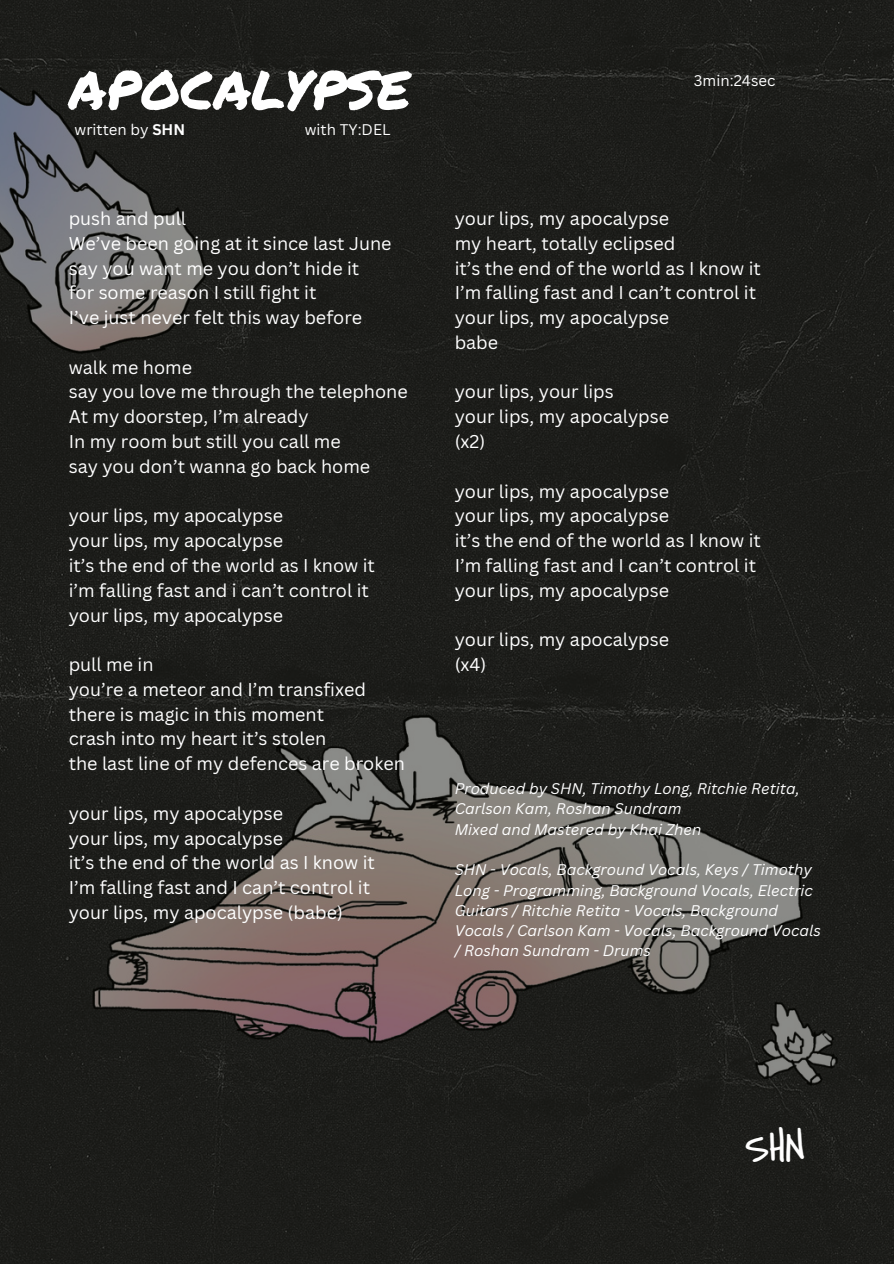
<style>
.page{position:relative;width:894px;height:1264px;background:#fff}
.page>*{position:absolute;margin:0;border:0;box-sizing:border-box;transform-origin:0 0}
.t1{font:53.7px "Permanent Marker";color:#fff}
.t2{font:45px "Covered By Your Grace";color:#fff}
.t3{font:18px/24.8px "Canva Sans";color:#fff}
.t4{font:italic 15px/20.2px "Canva Sans";color:#fff}
.t5{font:15px "Canva Sans";color:#fff}
.s1{font-weight:700}
</style>
<div class="page">
<img style="left:0;top:0;width:893px;height:1263px">
<h1 class="t1" style="left:69px;top:50px;width:343px">APOCALYPSE</h1>
<p class="t5" style="left:75px;top:119px;width:112px">written by <span class="s1">SHN</span></p>
<p class="t5" style="left:304px;top:119px;width:87px">with TY:DEL</p>
<p class="t3" style="left:69px;top:206px;width:324px">push and pull<br>We’ve been going at it since last June say you want me you don’t hide it<br>for some reason I still fight it<br>I’ve just never felt this way before</p>
<p class="t3" style="left:69px;top:354px;width:340px">walk me home<br>say you love me through the telephone<br>At my doorstep, I’m already<br>In my room but still you call me<br>say you don’t wanna go back home</p>
<p class="t3" style="left:69px;top:503px;width:308px">your lips, my apocalypse<br>your lips, my apocalypse<br>it’s the end of the world as I know it i’m falling fast and i can’t control it your lips, my apocalypse</p>
<p class="t3" style="left:69px;top:651px;width:338px">pull me in<br>you’re a meteor and I’m transfixed there is magic in this moment<br>crash into my heart it’s stolen<br>the last line of my defences are broken</p>
<p class="t3" style="left:69px;top:800px;width:308px">your lips, my apocalypse<br>your lips, my apocalypse<br>it’s the end of the world as I know it<br>I’m falling fast and I can’t control it your lips, my apocalypse (babe)</p>
<p class="t5" style="left:693px;top:70px;width:83px">3min:24sec</p>
<p class="t3" style="left:454px;top:206px;width:308px">your lips, my apocalypse<br>my heart, totally eclipsed<br>it’s the end of the world as I know it<br>I’m falling fast and I can’t control it your lips, my apocalypse<br>babe</p>
<p class="t3" style="left:454px;top:379px;width:216px">your lips, your lips<br>your lips, my apocalypse (x2)</p>
<p class="t3" style="left:454px;top:478px;width:308px">your lips, my apocalypse<br>your lips, my apocalypse<br>it’s the end of the world as I know it<br>I’m falling fast and I can’t control it your lips, my apocalypse</p>
<p class="t3" style="left:454px;top:627px;width:216px">your lips, my apocalypse (x4)</p>
<p class="t4" style="left:454px;top:778px;width:346px">Produced by SHN, Timothy Long, Ritchie Retita,<br>Carlson Kam, Roshan Sundram<br>Mixed and Mastered by Khai Zhen</p>
<p class="t4" style="left:454px;top:859px;width:368px">SHN - Vocals, Background Vocals, Keys / Timothy Long - Programming, Background Vocals, Electric Guitars / Ritchie Retita - Vocals, Background Vocals / Carlson Kam - Vocals, Background Vocals / Roshan Sundram - Drums</p>
<h2 class="t2" style="left:744px;top:1117px;width:61px">SHN</h2>
</div>
